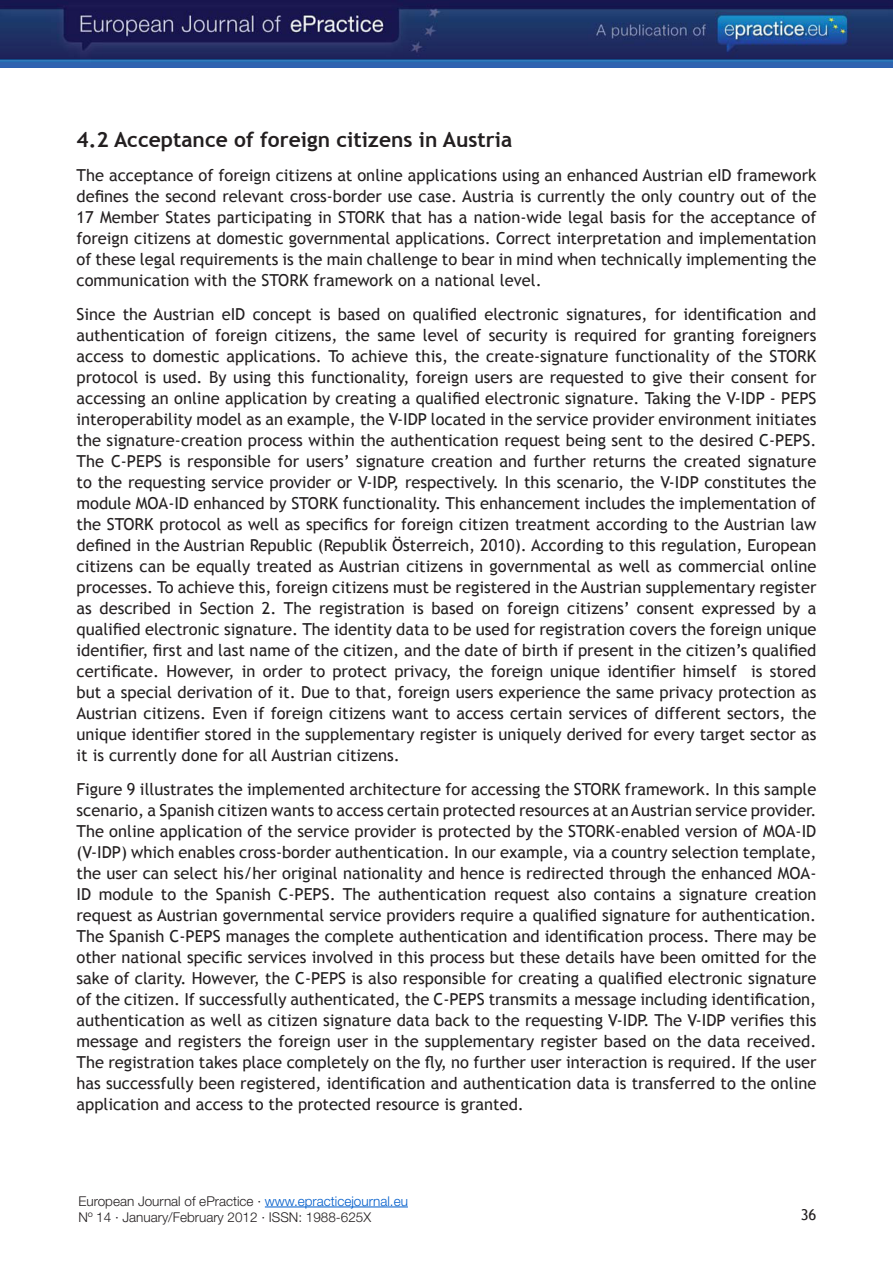
<style>
.page{position:relative;width:893px;height:1263px;background:#fff}
.page>*{position:absolute;margin:0;border:0;box-sizing:border-box;transform-origin:0 0}
.No_Title_14_Bold{font:700 21px "Trebuchet MS";color:#231f20}
.t1{font:16.5px/21px "Trebuchet MS";color:#231f20;text-align:justify}
.t2{font:15px "Trebuchet MS";color:#231f20}
.t3{font:300 13.5px/16.2px "Helvetica Neue";color:#231f20}
.s1{color:#005dcb}
</style>
<div class="page">
<img style="left:0;top:0;width:893px;height:68px">
<hr style="left:265px;top:1206px;width:143px;height:1px;background:#005dcb">
<p class="No_Title_14_Bold" style="left:77px;top:127px;width:437px">4.2 Acceptance of foreign citizens in Austria</p>
<p class="t1" style="left:77px;top:165px;width:741px">The acceptance of foreign citizens at online applications using an enhanced Austrian eID framework defines the second relevant cross-border use case. Austria is currently the only country out of the 17 Member States participating in STORK that has a nation-wide legal basis for the acceptance of foreign citizens at domestic governmental applications. Correct interpretation and implementation of these legal requirements is the main challenge to bear in mind when technically implementing the communication with the STORK framework on a national level.</p>
<p class="t1" style="left:77px;top:304px;width:741px">Since the Austrian eID concept is based on qualified electronic signatures, for identification and authentication of foreign citizens, the same level of security is required for granting foreigners access to domestic applications. To achieve this, the create-signature functionality of the STORK protocol is used. By using this functionality, foreign users are requested to give their consent for accessing an online application by creating a qualified electronic signature. Taking the V-IDP - PEPS interoperability model as an example, the V-IDP located in the service provider environment initiates the signature-creation process within the authentication request being sent to the desired C-PEPS.<br>The C-PEPS is responsible for users’ signature creation and further returns the created signature to the requesting service provider or V-IDP, respectively. In this scenario, the V-IDP constitutes the module MOA-ID enhanced by STORK functionality. This enhancement includes the implementation of the STORK protocol as well as specifics for foreign citizen treatment according to the Austrian law defined in the Austrian Republic (Republik Österreich, 2010). According to this regulation, European citizens can be equally treated as Austrian citizens in governmental as well as commercial online processes. To achieve this, foreign citizens must be registered in the Austrian supplementary register as described in Section 2. The registration is based on foreign citizens’ consent expressed by a qualified electronic signature. The identity data to be used for registration covers the foreign unique identifier, first and last name of the citizen, and the date of birth if present in the citizen’s qualified certificate. However, in order to protect privacy, the foreign unique identifier himself is stored but a special derivation of it. Due to that, foreign users experience the same privacy protection as Austrian citizens. Even if foreign citizens want to access certain services of different sectors, the unique identifier stored in the supplementary register is uniquely derived for every target sector as it is currently done for all Austrian citizens.</p>
<p class="t1" style="left:77px;top:778px;width:741px">Figure 9 illustrates the implemented architecture for accessing the STORK framework. In this sample scenario, a Spanish citizen wants to access certain protected resources at an Austrian service provider.<br>The online application of the service provider is protected by the STORK-enabled version of MOA-ID (V-IDP) which enables cross-border authentication. In our example, via a country selection template, the user can select his/her original nationality and hence is redirected through the enhanced MOA-ID module to the Spanish C-PEPS. The authentication request also contains a signature creation request as Austrian governmental service providers require a qualified signature for authentication.<br>The Spanish C-PEPS manages the complete authentication and identification process. There may be other national specific services involved in this process but these details have been omitted for the sake of clarity. However, the C-PEPS is also responsible for creating a qualified electronic signature of the citizen. If successfully authenticated, the C-PEPS transmits a message including identification, authentication as well as citizen signature data back to the requesting V-IDP. The V-IDP verifies this message and registers the foreign user in the supplementary register based on the data received.<br>The registration takes place completely on the fly, no further user interaction is required. If the user has successfully been registered, identification and authentication data is transferred to the online application and access to the protected resource is granted.</p>
<p class="t3" style="left:79px;top:1192px;width:331px">European Journal of ePractice · <span class="s1">www.epracticejournal.eu<br></span>Nº 14 · January/February 2012 · ISSN: 1988-625X</p>
<p class="t2" style="left:801px;top:1206px;width:17px">36</p>
</div>
